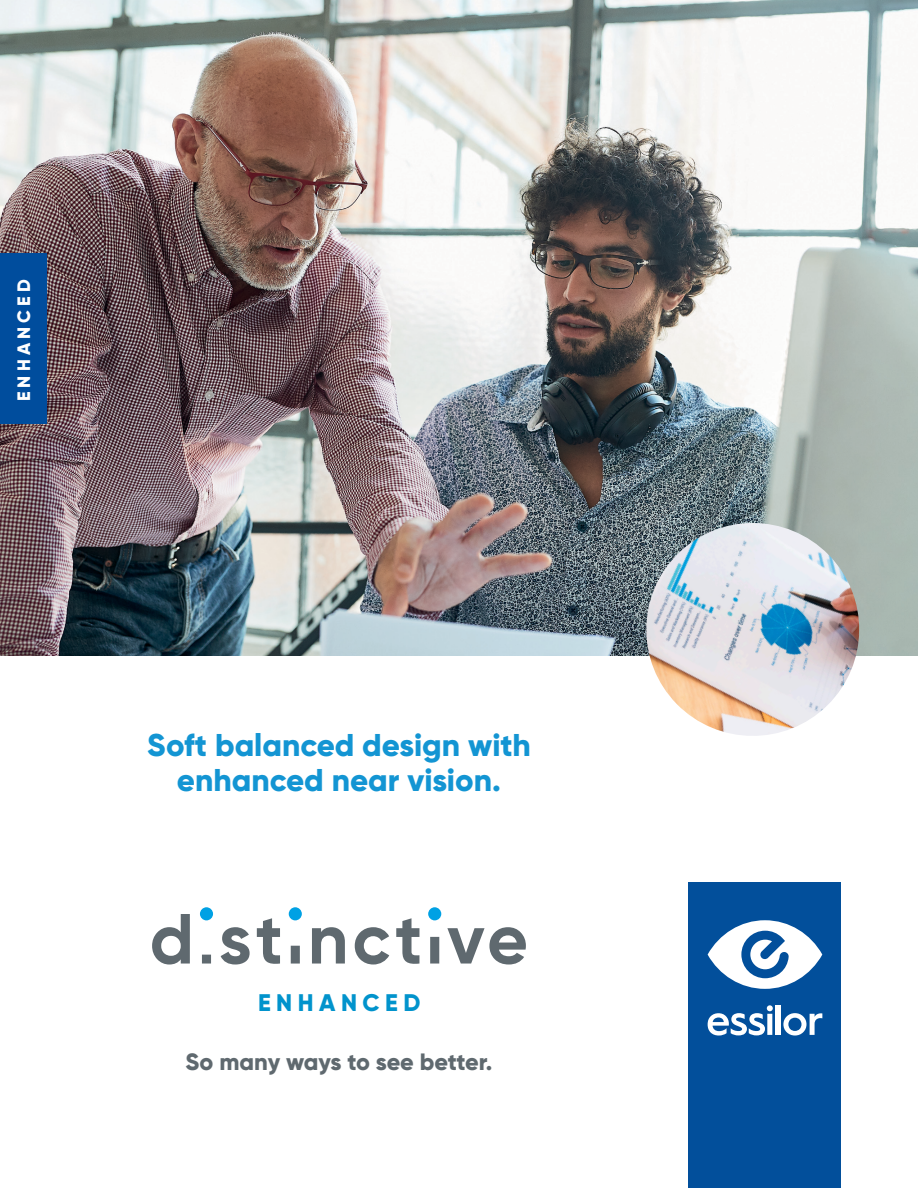
<style>
.page{position:relative;width:918px;height:1188px;background:#fff}
.page>*{position:absolute;margin:0;border:0;box-sizing:border-box;transform-origin:0 0}
.t1{font:800 31.5px/34.5px "Gilroy";color:#1395d3;text-align:center}
.t2{font:800 24px "Gilroy";letter-spacing:.23em;color:#0193cc}
.t3{font:800 23.55px "Gilroy";letter-spacing:-.01em;color:#5f696f}
.t4{font:800 18px "Gilroy";letter-spacing:.23em;color:#fff}
</style>
<div class="page">
<div style="left:688px;top:882px;width:154px;height:306px;background:#024f9b"></div>
<div style="left:776px;top:1006px;width:5px;height:29px;background:#fff"></div>
<svg style="left:708px;top:920px;width:114px;height:69px"></svg>
<svg style="left:783px;top:1013px;width:39px;height:23px"></svg>
<svg style="left:708px;top:1005px;width:65px;height:31px"></svg>
<svg style="left:152px;top:907px;width:374px;height:58px"></svg>
<img style="left:0;top:0;width:918px;height:655px">
<div style="left:0;top:253px;width:46px;height:170px;background:#004d9d"></div>
<img style="left:636px;top:523px;width:234px;height:213px">
<p class="t4" style="left:12px;top:401px;width:123px;rotate:-90deg">ENHANCED</p>
<p class="t1" style="left:147px;top:728px;width:385px">Soft balanced design with enhanced near vision.</p>
<p class="t2" style="left:258px;top:987px;width:164px">ENHANCED</p>
<p class="t3" style="left:185px;top:1047px;width:309px">So many ways to see better.</p>
</div>
